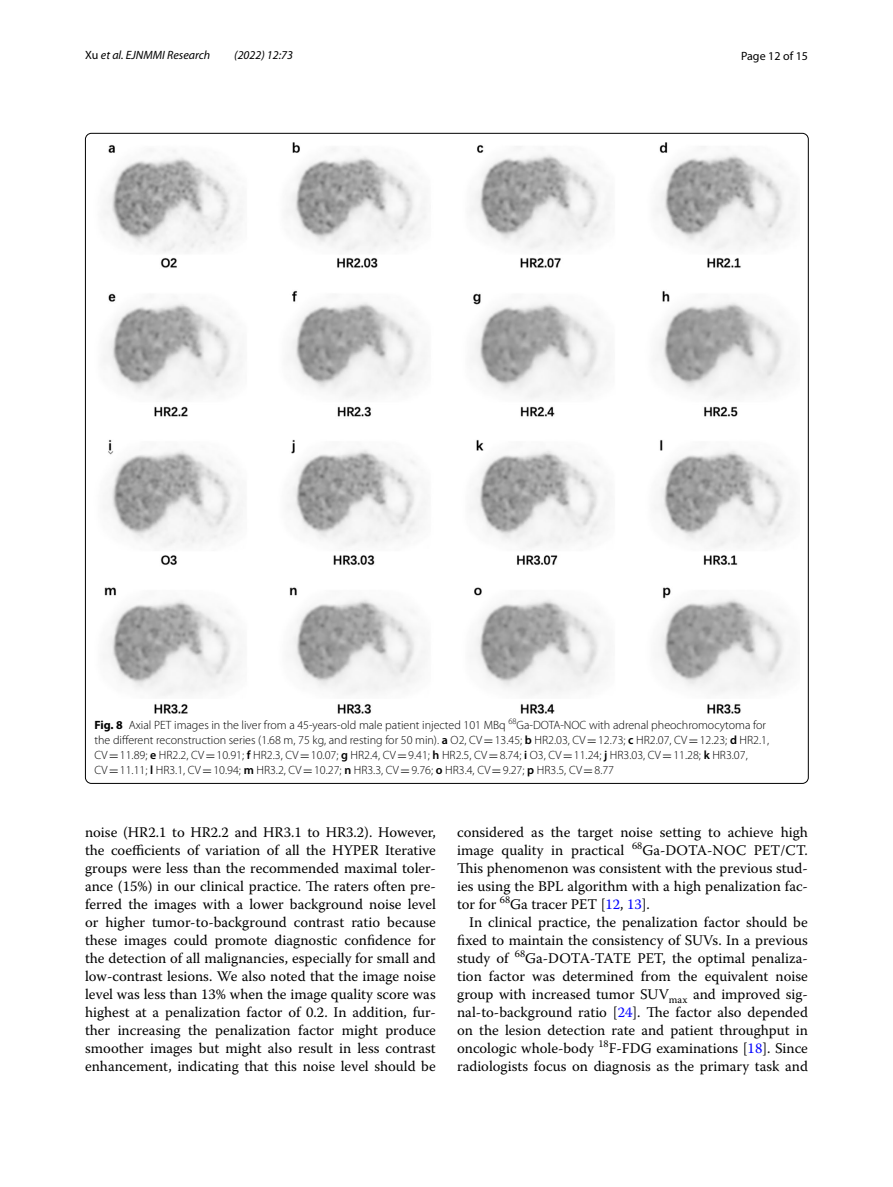
<style>
.page{position:relative;width:893px;height:1187px;background:#fff}
.page>*{position:absolute;margin:0;border:0;box-sizing:border-box;transform-origin:0 0}
.t1{font:14.7px/18px "Warnock Pro";color:#000;text-align:justify}
.t2{font:300 12px/15px "Myriad Pro";color:#000}
.t3{font:italic 12px "Myriad Pro";color:#000}
.t4{font:12px "Myriad Pro";color:#000}
.s1{font-style:normal}
.s2{font-weight:700}
.s3{font-weight:600}
.s4{font-family:"MTSY";font-weight:400}
.s5{color:#00f}
</style>
<div class="page">
<img style="left:104px;top:142px;width:691px;height:571px">
<p class="t3" style="left:85px;top:48px;width:127px"><span class="s1">Xu</span> et al. EJNMMI Research</p>
<p class="t3" style="left:234px;top:48px;width:60px">(2022) 12:73</p>
<p class="t4" style="left:741px;top:48px;width:68px">Page 12 of 15</p>
<p class="t2" style="left:94px;top:717px;width:676px"><span class="s2">Fig. 8</span> Axial PET images in the liver from a 45-years-old male patient injected 101 MBq <sup>68</sup>Ga-DOTA-NOC with adrenal pheochromocytoma for the different reconstruction series (1.68 m, 75 kg, and resting for 50 min). <span class="s3">a</span> O2, CV<span class="s4">=</span>13.45; <span class="s3">b</span> HR2.03, CV<span class="s4">=</span>12.73; <span class="s3">c</span> HR2.07, CV<span class="s4">=</span>12.23; <span class="s3">d</span> HR2.1, CV<span class="s4">=</span>11.89; <span class="s3">e</span> HR2.2, CV<span class="s4">=</span>10.91; <span class="s3">f</span> HR2.3, CV<span class="s4">=</span>10.07; <span class="s3">g</span> HR2.4, CV<span class="s4">=</span>9.41; <span class="s3">h</span> HR2.5, CV<span class="s4">=</span>8.74; <span class="s3">i</span> O3, CV<span class="s4">=</span>11.24; <span class="s3">j</span> HR3.03, CV<span class="s4">=</span>11.28; <span class="s3">k</span> HR3.07, CV<span class="s4">=</span>11.11; <span class="s3">l</span> HR3.1, CV<span class="s4">=</span>10.94; <span class="s3">m</span> HR3.2, CV<span class="s4">=</span>10.27; <span class="s3">n</span> HR3.3, CV<span class="s4">=</span>9.76; <span class="s3">o</span> HR3.4, CV<span class="s4">=</span>9.27; <span class="s3">p</span> HR3.5, CV<span class="s4">=</span>8.77</p>
<p class="t1" style="left:85px;top:822px;width:352px">noise (HR2.1 to HR2.2 and HR3.1 to HR3.2). However, the coefficients of variation of all the HYPER Iterative groups were less than the recommended maximal toler&shy;ance (15%) in our clinical practice. The raters often pre&shy;ferred the images with a lower background noise level or higher tumor-to-background contrast ratio because these images could promote diagnostic confidence for the detection of all malignancies, especially for small and low-contrast lesions. We also noted that the image noise level was less than 13% when the image quality score was highest at a penalization factor of 0.2. In addition, fur&shy;ther increasing the penalization factor might produce smoother images but might also result in less contrast enhancement, indicating that this noise level should be</p>
<p class="t1" style="left:457px;top:822px;width:352px">considered as the target noise setting to achieve high image quality in practical <sup>68</sup>Ga-DOTA-NOC PET/CT.<br>This phenomenon was consistent with the previous stud&shy;ies using the BPL algorithm with a high penalization fac&shy;tor for <sup>68</sup>Ga tracer PET [<span class="s5">12</span>, <span class="s5">13</span>].</p>
<p class="t1" style="left:457px;top:912px;width:352px;text-indent:12px">In clinical practice, the penalization factor should be fixed to maintain the consistency of SUVs. In a previous study of <sup>68</sup>Ga-DOTA-TATE PET, the optimal penaliza&shy;tion factor was determined from the equivalent noise group with increased tumor SUV<sub>max</sub> and improved sig&shy;nal-to-background ratio [<span class="s5">24</span>]. The factor also depended on the lesion detection rate and patient throughput in oncologic whole-body <sup>18</sup>F-FDG examinations [<span class="s5">18</span>]. Since radiologists focus on diagnosis as the primary task and</p>
</div>
